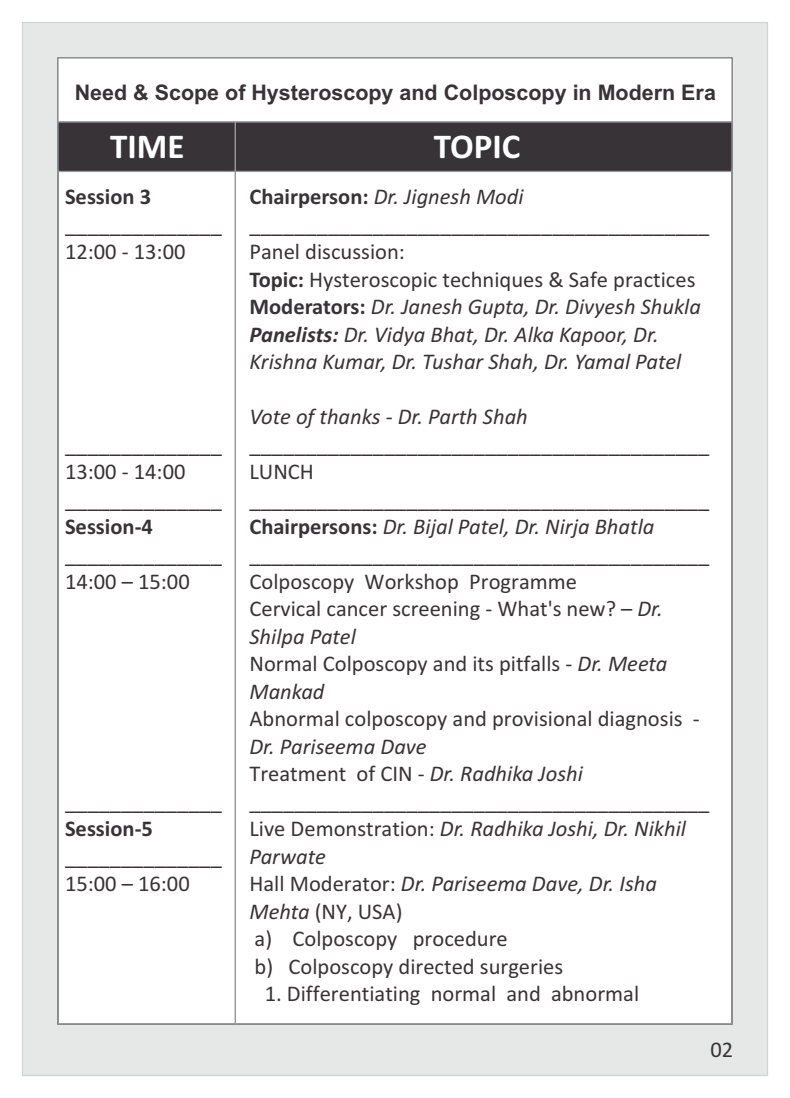
<style>
.page{position:relative;width:790px;height:1098px;background:#fff}
.page>*{position:absolute;margin:0;border:0;box-sizing:border-box;transform-origin:0 0}
.t1{font:700 35px "Calibri";color:#fff}
.t2{font:22.5px/27.5px "Calibri";color:#383336}
.t3{font:italic 22.5px/27.5px "Calibri";color:#383336}
.t4{font:700 22.5px "Calibri";color:#383336}
.t5{font:700 21.5px "Arial";color:#383336}
.s1{font-weight:700;font-style:normal}
.s2{font-style:normal}
.s3{font-weight:700}
.s4{font-style:italic}
</style>
<div class="page">
<div style="left:22px;top:22px;width:745px;height:1053px;background:#e6e8e8"></div>
<div style="left:57px;top:173px;width:675px;height:852px;background:#fff"></div>
<div style="left:57px;top:123px;width:675px;height:50px;background:#383336"></div>
<div style="left:57px;top:57px;width:675px;height:66px;background:#fff"></div>
<p class="t5" style="left:75px;top:84px;width:642px">Need &amp; Scope of Hysteroscopy and Colposcopy in Modern Era</p>
<h1 class="t1" style="left:110px;top:131px;width:76px">TIME</h1>
<h1 class="t1" style="left:433px;top:131px;width:88px">TOPIC</h1>
<p class="t4" style="left:65px;top:187px;width:88px">Session 3</p>
<p class="t2" style="left:65px;top:212px;width:158px">______________<br>12:00 - 13:00</p>
<p class="t2" style="left:65px;top:432px;width:158px">______________<br>13:00 - 14:00 ______________</p>
<p class="t4" style="left:65px;top:517px;width:89px">Session-4</p>
<p class="t2" style="left:65px;top:542px;width:158px">______________<br>14:00 – 15:00</p>
<p class="t2" style="left:65px;top:789px;width:158px">______________</p>
<p class="t4" style="left:65px;top:819px;width:89px">Session-5</p>
<p class="t2" style="left:65px;top:844px;width:158px">______________<br>15:00 – 16:00</p>
<p class="t3" style="left:249px;top:185px;width:461px"><span class="s1">Chairperson:</span> Dr. Jignesh Modi <span class="s2">_________________________________________ Panel discussion:<br></span><span class="s1">Topic:</span> <span class="s2">Hysteroscopic techniques &amp; Safe practices </span><span class="s1">Moderators:</span> Dr. Janesh Gupta, Dr. Divyesh Shukla <span class="s3">Panelists:</span> Dr. Vidya Bhat, Dr. Alka Kapoor, Dr.<br>Krishna Kumar, Dr. Tushar Shah, Dr. Yamal Patel</p>
<p class="t3" style="left:249px;top:404px;width:280px">Vote of thanks - Dr. Parth Shah</p>
<p class="t2" style="left:249px;top:432px;width:461px">_________________________________________ LUNCH _________________________________________ <span class="s3">Chairpersons:</span> <span class="s4">Dr. Bijal Patel, Dr. Nirja Bhatla </span>_________________________________________ Colposcopy Workshop Programme<br>Cervical cancer screening - What's new? – <span class="s4">Dr.<br>Shilpa Patel<br></span>Normal Colposcopy and its pitfalls - <span class="s4">Dr. Meeta Mankad</span></p>
<p class="t2" style="left:249px;top:707px;width:451px">Abnormal colposcopy and provisional diagnosis -</p>
<p class="t2" style="left:249px;top:734px;width:461px"><span class="s4">Dr. Pariseema Dave<br></span>Treatment of CIN - <span class="s4">Dr. Radhika Joshi </span>_________________________________________<br>Live Demonstration: <span class="s4">Dr. Radhika Joshi, Dr. Nikhil<br>Parwate<br></span>Hall Moderator: <span class="s4">Dr. Pariseema Dave, Dr. Isha<br>Mehta</span> (NY, USA)<br>a) Colposcopy procedure<br>b) Colposcopy directed surgeries</p>
<p class="t2" style="left:264px;top:981px;width:376px">1. Differentiating normal and abnormal</p>
<p class="t2" style="left:710px;top:1037px;width:24px">02</p>
</div>
